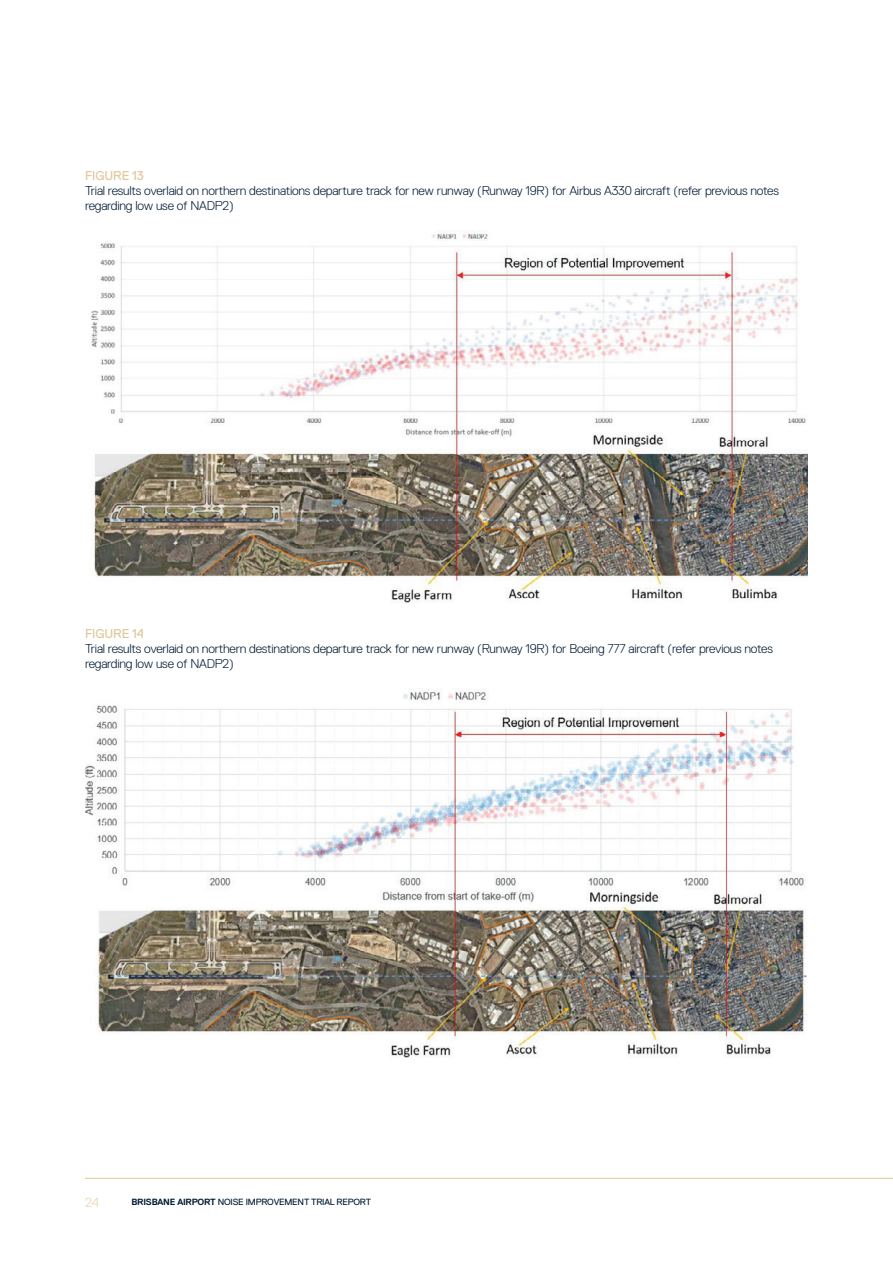
<style>
.page{position:relative;width:893px;height:1263px;background:#fff}
.page>*{position:absolute;margin:0;border:0;box-sizing:border-box;transform-origin:0 0}
.t1{font:300 13.2px "Replica Pro";color:#e5d1ab}
.t2{font:300 12.75px/15px "Replica Pro";letter-spacing:-.02em;color:#001932}
.t3{font:12.75px "Replica Pro";letter-spacing:-.01em;color:#dfc79a}
.t4{font:9px "Replica Pro";letter-spacing:-.02em;color:#001932}
.s1{font-weight:700}
</style>
<div class="page">
<hr style="left:85px;top:1178px;width:808px;height:1px;background:#dfc79a">
<img style="left:91px;top:232px;width:717px;height:370px">
<img style="left:85px;top:689px;width:722px;height:369px">
<p class="t3" style="left:85px;top:169px;width:60px">FIGURE 13</p>
<p class="t2" style="left:85px;top:183px;width:695px">Trial results overlaid on northern destinations departure track for new runway (Runway 19R) for Airbus A330 aircraft (refer previous notes regarding low use of NADP2)</p>
<p class="t3" style="left:85px;top:627px;width:60px">FIGURE 14</p>
<p class="t2" style="left:85px;top:641px;width:689px">Trial results overlaid on northern destinations departure track for new runway (Runway 19R) for Boeing 777 aircraft (refer previous notes regarding low use of NADP2)</p>
<p class="t1" style="left:85px;top:1195px;width:15px">24</p>
<p class="t4" style="left:131px;top:1197px;width:241px"><span class="s1">BRISBANE AIRPORT</span> NOISE IMPROVEMENT TRIAL REPORT</p>
</div>
